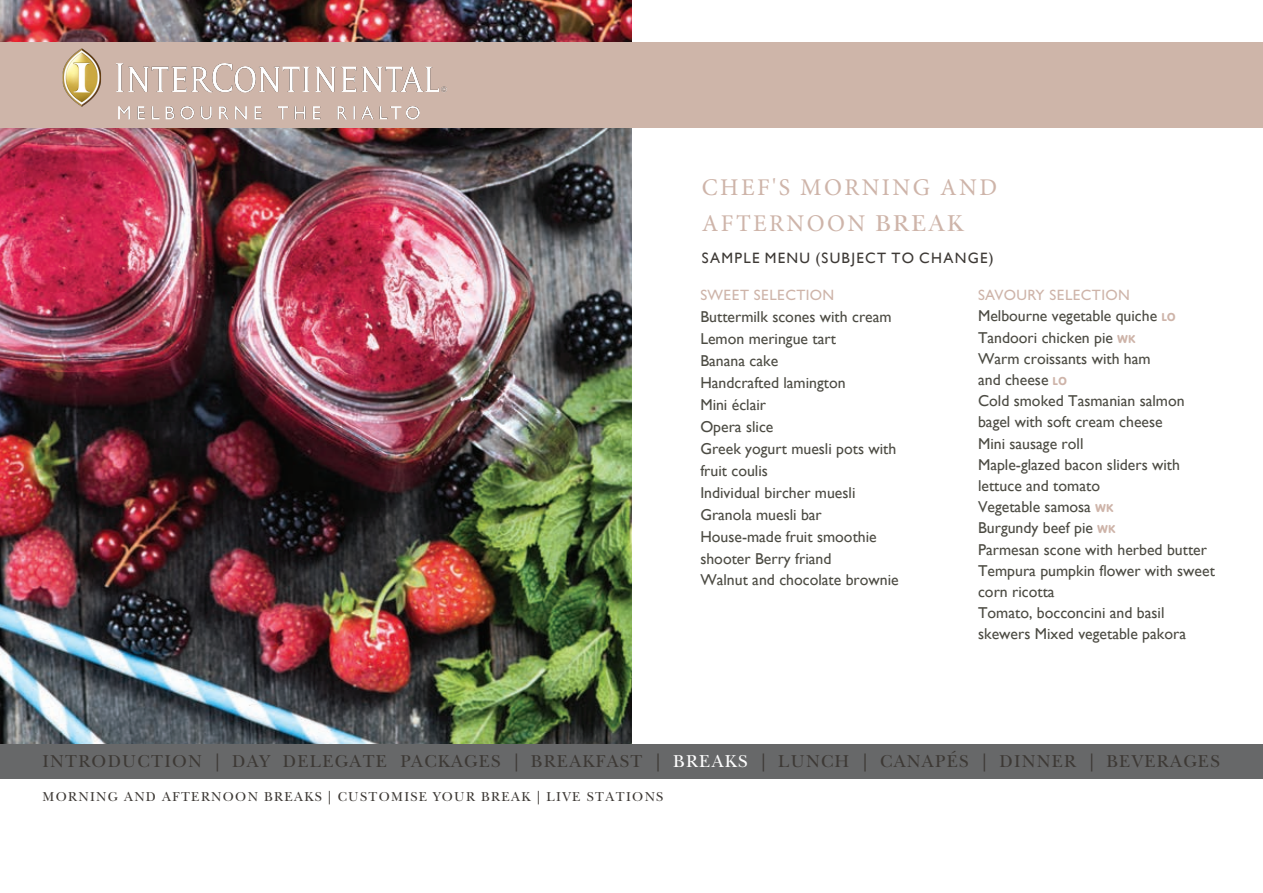
<style>
.page{position:relative;width:1263px;height:893px;background:#fff}
.page>*{position:absolute;margin:0;border:0;box-sizing:border-box;transform-origin:0 0}
.t1{font:24px/36px "Minion Pro";letter-spacing:.1em;color:#ceb4a9}
.t2{font:18px "New Baskerville";letter-spacing:.07em;color:#3d3935}
.t3{font:15.75px/21.1px "Gill Sans";color:#4c4b43}
.t4{font:500 15px "Gill Sans MT Pro";letter-spacing:.025em;color:#ceb4a9}
.t5{font:15px "Gill Sans";letter-spacing:.09em;color:#3d3935}
.t6{font:13.5px "New Baskerville";letter-spacing:.1em;color:#3d3935}
.s1{font-family:"New Baskerville"}
.s2{font-family:"VAG Rounded";font-weight:900;font-size:11.25px;color:#ceb4a9}
.s3{color:#fff}
</style>
<div class="page">
<img style="left:0;top:0;width:632px;height:744px">
<div style="left:0;top:744px;width:1263px;height:34px;background:#676869"></div>
<div style="left:0;top:43px;width:1263px;height:85px;background:#ceb5a9"></div>
<img style="left:62px;top:48px;width:385px;height:72px">
<h1 class="t1" style="left:702px;top:170px;width:297px">CHEF'S MORNING AND<br>AFTERNOON <span class="s1">BREAK</span></h1>
<p class="t5" style="left:702px;top:250px;width:293px">SAMPLE MENU (SUBJECT TO CHANGE)</p>
<p class="t4" style="left:700px;top:286px;width:135px">SWEET SELECTION</p>
<p class="t3" style="left:700px;top:306px;width:200px;line-height:21.9px">Buttermilk scones with cream<br>Lemon meringue tart<br>Banana cake<br>Handcrafted lamington<br>Mini éclair<br>Opera slice<br>Greek yogurt muesli pots with fruit coulis<br>Individual bircher muesli<br>Granola muesli bar<br>House-made fruit smoothie shooter Berry friand<br>Walnut and chocolate brownie</p>
<p class="t4" style="left:978px;top:286px;width:153px">SAVOURY SELECTION</p>
<p class="t3" style="left:978px;top:306px;width:238px">Melbourne vegetable quiche <span class="s2">LO<br></span>Tandoori chicken pie <span class="s2">WK<br></span>Warm croissants with ham<br>and cheese <span class="s2">LO<br></span>Cold smoked Tasmanian salmon bagel with soft cream cheese<br>Mini sausage roll<br>Maple-glazed bacon sliders with lettuce and tomato<br>Vegetable samosa <span class="s2">WK<br></span>Burgundy beef pie <span class="s2">WK<br></span>Parmesan scone with herbed butter<br>Tempura pumpkin flower with sweet corn ricotta<br>Tomato, bocconcini and basil skewers Mixed vegetable pakora</p>
<p class="t2" style="left:43px;top:751px;width:1179px">INTRODUCTION | DAY DELEGATE PACKAGES | BREAKFAST | <span class="s3">BREAKS</span> | LUNCH | CANAPÉS | DINNER | BEVERAGES</p>
<p class="t6" style="left:43px;top:788px;width:622px">MORNING AND AFTERNOON BREAKS | CUSTOMISE YOUR BREAK | LIVE STATIONS</p>
</div>
